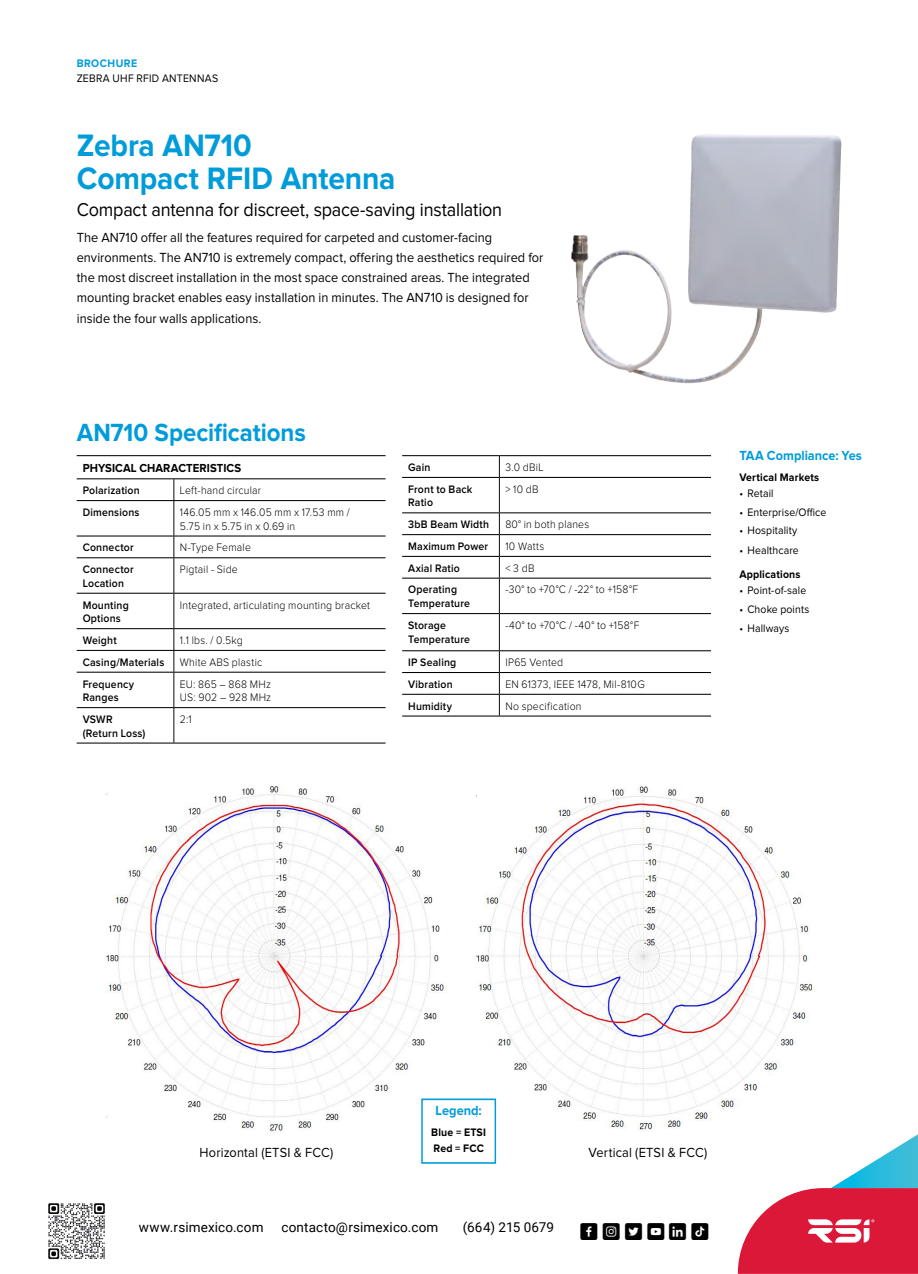
<style>
.page{position:relative;width:918px;height:1274px;background:#fff}
.page>*{position:absolute;margin:0;border:0;box-sizing:border-box;transform-origin:0 0}
.t1{font:700 32.1px/33.8px "Proxima Nova";color:#009cda;scale:.93 1}
.t2{font:700 25.8px "Proxima Nova";color:#009cda;scale:.93 1}
.t3{font:19.35px "Proxima Nova";letter-spacing:-.01em;color:#000;scale:.93 1}
.t4{font:15px "Social Shapes";letter-spacing:.265em;color:#000}
.t5{font:13.65px/20.1px "Proxima Nova";letter-spacing:.005em;color:#000;scale:.93 1}
.t6{font:700 13.65px "Proxima Nova";color:#009cda;scale:.93 1}
.t7{font:13.5px "Roboto";letter-spacing:.015em;color:#000}
.t8{font:700 12px "Proxima Nova";letter-spacing:.01em;color:#000;scale:.93 1}
.t9{font:300 11.25px/13.6px "Proxima Nova";letter-spacing:.02em;color:#000;scale:.93 1}
.t10{font:600 11.25px/13.6px "Proxima Nova";letter-spacing:.02em;color:#000;scale:.93 1}
.t11{font:11.25px "Proxima Nova";letter-spacing:.01em;color:#000;scale:.93 1}
.t12{font:700 11.25px/16.4px "Proxima Nova";letter-spacing:.015em;color:#000;scale:.93 1}
.t13{font:11.25px "Proxima Nova";letter-spacing:.03em;color:#000;scale:.93 1}
.t14{font:700 11.25px "Proxima Nova";letter-spacing:.05em;color:#009cda;scale:.93 1}
</style>
<div class="page">
<hr style="left:77px;top:455px;width:97px;height:1px;background:#000">
<hr style="left:174px;top:455px;width:212px;height:1px;background:#000">
<hr style="left:77px;top:478px;width:97px;height:1px;background:#000">
<hr style="left:174px;top:478px;width:212px;height:1px;background:#000">
<hr style="left:77px;top:500px;width:97px;height:1px;background:#000">
<hr style="left:174px;top:500px;width:212px;height:1px;background:#000">
<hr style="left:77px;top:536px;width:97px;height:1px;background:#000">
<hr style="left:174px;top:536px;width:212px;height:1px;background:#000">
<hr style="left:77px;top:557px;width:97px;height:1px;background:#000">
<hr style="left:174px;top:557px;width:212px;height:1px;background:#000">
<hr style="left:77px;top:593px;width:97px;height:1px;background:#000">
<hr style="left:174px;top:593px;width:212px;height:1px;background:#000">
<hr style="left:77px;top:628px;width:97px;height:1px;background:#000">
<hr style="left:174px;top:628px;width:212px;height:1px;background:#000">
<hr style="left:77px;top:650px;width:97px;height:1px;background:#000">
<hr style="left:174px;top:650px;width:212px;height:1px;background:#000">
<hr style="left:77px;top:672px;width:97px;height:1px;background:#000">
<hr style="left:174px;top:672px;width:212px;height:1px;background:#000">
<hr style="left:77px;top:707px;width:97px;height:1px;background:#000">
<hr style="left:174px;top:707px;width:212px;height:1px;background:#000">
<hr style="left:77px;top:743px;width:97px;height:1px;background:#000">
<hr style="left:174px;top:743px;width:212px;height:1px;background:#000">
<svg style="left:173px;top:479px;width:1px;height:21px"></svg>
<hr style="left:173px;top:501px;width:1px;height:35px;background:#000">
<svg style="left:173px;top:536px;width:1px;height:21px"></svg>
<hr style="left:173px;top:558px;width:1px;height:35px;background:#000">
<hr style="left:173px;top:594px;width:1px;height:34px;background:#000">
<svg style="left:173px;top:629px;width:1px;height:43px"></svg>
<hr style="left:173px;top:673px;width:1px;height:34px;background:#000">
<hr style="left:173px;top:708px;width:1px;height:35px;background:#000">
<hr style="left:402px;top:455px;width:97px;height:1px;background:#000">
<hr style="left:499px;top:455px;width:212px;height:1px;background:#000">
<hr style="left:402px;top:477px;width:97px;height:1px;background:#000">
<hr style="left:499px;top:477px;width:212px;height:1px;background:#000">
<hr style="left:402px;top:512px;width:97px;height:1px;background:#000">
<hr style="left:499px;top:512px;width:212px;height:1px;background:#000">
<hr style="left:402px;top:534px;width:97px;height:1px;background:#000">
<hr style="left:499px;top:534px;width:212px;height:1px;background:#000">
<hr style="left:402px;top:556px;width:97px;height:1px;background:#000">
<hr style="left:499px;top:556px;width:212px;height:1px;background:#000">
<hr style="left:402px;top:578px;width:97px;height:1px;background:#000">
<hr style="left:499px;top:578px;width:212px;height:1px;background:#000">
<hr style="left:402px;top:613px;width:97px;height:1px;background:#000">
<hr style="left:499px;top:613px;width:212px;height:1px;background:#000">
<hr style="left:402px;top:650px;width:97px;height:1px;background:#000">
<hr style="left:499px;top:650px;width:212px;height:1px;background:#000">
<hr style="left:402px;top:672px;width:97px;height:1px;background:#000">
<hr style="left:499px;top:672px;width:212px;height:1px;background:#000">
<hr style="left:402px;top:694px;width:97px;height:1px;background:#000">
<hr style="left:499px;top:694px;width:212px;height:1px;background:#000">
<hr style="left:402px;top:716px;width:97px;height:1px;background:#000">
<hr style="left:499px;top:716px;width:212px;height:1px;background:#000">
<svg style="left:499px;top:456px;width:1px;height:21px"></svg>
<hr style="left:499px;top:478px;width:1px;height:34px;background:#000">
<svg style="left:499px;top:513px;width:1px;height:65px"></svg>
<hr style="left:499px;top:579px;width:1px;height:34px;background:#000">
<hr style="left:499px;top:614px;width:1px;height:36px;background:#000">
<svg style="left:499px;top:651px;width:1px;height:65px"></svg>
<img style="left:571px;top:134px;width:270px;height:249px">
<img style="left:106px;top:786px;width:341px;height:345px">
<img style="left:476px;top:786px;width:340px;height:354px">
<div style="left:421px;top:1098px;width:75px;height:66px;border:2px solid #009cda"></div>
<img style="left:48px;top:1203px;width:57px;height:57px">
<svg style="left:692px;top:1134px;width:226px;height:140px"></svg>
<p class="t14" style="left:77px;top:58px;width:67px">BROCHURE</p>
<p class="t13" style="left:77px;top:73px;width:154px">ZEBRA UHF RFID ANTENNAS</p>
<h1 class="t1" style="left:77px;top:130px;width:344px">Zebra AN710<br>Compact RFID Antenna</h1>
<h3 class="t3" style="left:77px;top:201px;width:459px">Compact antenna for discreet, space-saving installation</h3>
<p class="t5" style="left:77px;top:228px;width:503px">The AN710 offer all the features required for carpeted and customer-facing environments. The AN710 is extremely compact, offering the aesthetics required for the most discreet installation in the most space constrained areas. The integrated mounting bracket enables easy installation in minutes. The AN710 is designed for inside the four walls applications.</p>
<h2 class="t2" style="left:77px;top:421px;width:248px">AN710 Specifications</h2>
<p class="t8" style="left:83px;top:462px;width:172px">PHYSICAL CHARACTERISTICS</p>
<p class="t10" style="left:83px;top:484px;width:63px">Polarization</p>
<p class="t9" style="left:180px;top:484px;width:89px">Left-hand circular</p>
<p class="t10" style="left:83px;top:506px;width:63px">Dimensions</p>
<p class="t9" style="left:180px;top:506px;width:184px">146.05 mm x 146.05 mm x 17.53 mm /<br>5.75 in x 5.75 in x 0.69 in</p>
<p class="t10" style="left:83px;top:541px;width:56px">Connector</p>
<p class="t9" style="left:180px;top:541px;width:78px">N-Type Female</p>
<p class="t10" style="left:83px;top:563px;width:56px">Connector<br>Location</p>
<p class="t9" style="left:180px;top:563px;width:64px">Pigtail - Side</p>
<p class="t10" style="left:83px;top:598px;width:51px">Mounting<br>Options</p>
<p class="t9" style="left:180px;top:598px;width:206px">Integrated, articulating mounting bracket</p>
<p class="t10" style="left:83px;top:634px;width:38px">Weight</p>
<p class="t9" style="left:180px;top:634px;width:69px">1.1 lbs. / 0.5kg</p>
<p class="t10" style="left:83px;top:656px;width:89px">Casing/Materials</p>
<p class="t9" style="left:180px;top:656px;width:90px">White ABS plastic</p>
<p class="t10" style="left:83px;top:677px;width:57px">Frequency<br>Ranges</p>
<p class="t9" style="left:180px;top:677px;width:100px">EU: 865 – 868 MHz<br>US: 902 – 928 MHz</p>
<p class="t10" style="left:83px;top:713px;width:69px">VSWR (Return Loss)</p>
<p class="t9" style="left:180px;top:713px;width:14px">2:1</p>
<p class="t10" style="left:408px;top:461px;width:25px">Gain</p>
<p class="t9" style="left:505px;top:461px;width:43px">3.0 dBiL</p>
<p class="t10" style="left:408px;top:483px;width:71px">Front to Back<br>Ratio</p>
<p class="t9" style="left:505px;top:483px;width:37px">&gt; 10 dB</p>
<p class="t10" style="left:408px;top:518px;width:88px">3bB Beam Width</p>
<p class="t9" style="left:505px;top:518px;width:92px">80° in both planes</p>
<p class="t10" style="left:408px;top:540px;width:88px">Maximum Power</p>
<p class="t9" style="left:505px;top:540px;width:43px">10 Watts</p>
<p class="t10" style="left:408px;top:562px;width:57px">Axial Ratio</p>
<p class="t9" style="left:505px;top:562px;width:33px">&lt; 3 dB</p>
<p class="t10" style="left:408px;top:583px;width:68px">Operating<br>Temperature</p>
<p class="t9" style="left:505px;top:583px;width:144px">-30° to +70°C / -22° to +158°F</p>
<p class="t10" style="left:408px;top:619px;width:68px">Storage<br>Temperature</p>
<p class="t9" style="left:505px;top:619px;width:146px">-40° to +70°C / -40° to +158°F</p>
<p class="t10" style="left:408px;top:656px;width:53px">IP Sealing</p>
<p class="t9" style="left:505px;top:656px;width:64px">IP65 Vented</p>
<p class="t10" style="left:408px;top:678px;width:49px">Vibration</p>
<p class="t9" style="left:505px;top:678px;width:151px">EN 61373, IEEE 1478, Mil-810G</p>
<p class="t10" style="left:408px;top:699px;width:49px">Humidity</p>
<p class="t9" style="left:505px;top:699px;width:83px">No specification</p>
<p class="t6" style="left:739px;top:450px;width:133px">TAA Compliance: Yes</p>
<p class="t12" style="left:739px;top:469px;width:87px">Vertical Markets</p>
<p class="t11" style="left:739px;top:488px;width:38px">• Retail</p>
<p class="t11" style="left:739px;top:507px;width:95px">• Enterprise/Office</p>
<p class="t11" style="left:739px;top:525px;width:64px">• Hospitality</p>
<p class="t11" style="left:739px;top:545px;width:65px">• Healthcare</p>
<p class="t12" style="left:739px;top:566px;width:67px">Applications</p>
<p class="t11" style="left:739px;top:585px;width:73px">• Point-of-sale</p>
<p class="t11" style="left:739px;top:604px;width:77px">• Choke points</p>
<p class="t11" style="left:739px;top:623px;width:55px">• Hallways</p>
<p class="t6" style="left:436px;top:1105px;width:51px">Legend:</p>
<p class="t12" style="left:431px;top:1124px;width:60px">Blue = ETSI<br>Red = FCC</p>
<p class="t5" style="left:200px;top:1143px;width:145px">Horizontal (ETSI &amp; FCC)</p>
<p class="t5" style="left:589px;top:1143px;width:129px">Vertical (ETSI &amp; FCC)</p>
<p class="t7" style="left:139px;top:1218px;width:126px">www.rsimexico.com</p>
<p class="t7" style="left:281px;top:1218px;width:158px">contacto@rsimexico.com</p>
<p class="t7" style="left:463px;top:1218px;width:93px">(664) 215 0679</p>
<p class="t4" style="left:580px;top:1226px;width:131px">FdÕùjÉ</p>
</div>
